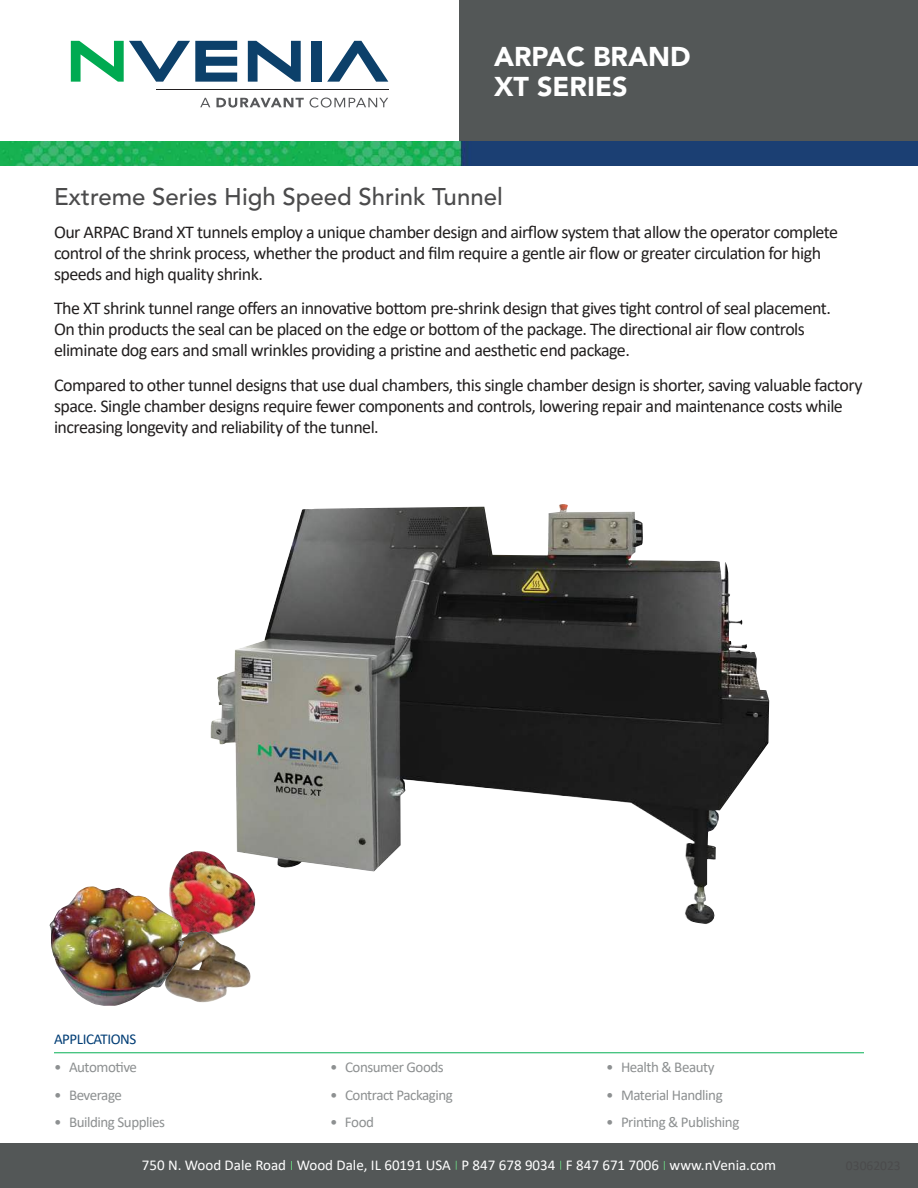
<style>
.page{position:relative;width:918px;height:1188px;background:#fff}
.page>*{position:absolute;margin:0;border:0;box-sizing:border-box;transform-origin:0 0}
.t1{font:900 27px/30px "Avenir LT Pro";color:#fff}
.t2{font:500 24px "Avenir LT Pro";color:#4b4b4c}
.t3{font:18px/21px "Calibri";letter-spacing:-.03em;color:#221f1f}
.t4{font:15px "Calibri";letter-spacing:-.03em;color:#8d9091}
.t5{font:15px "Calibri";color:#fff}
.t6{font:15px "Calibri";letter-spacing:-.03em;color:#003d75}
</style>
<div class="page">
<div style="left:460px;top:0;width:458px;height:153px;background:#535757"></div>
<img style="left:0;top:141px;width:918px;height:24px">
<svg style="left:200px;top:98px;width:10px;height:9px"></svg>
<svg style="left:216px;top:98px;width:88px;height:10px"></svg>
<svg style="left:310px;top:98px;width:78px;height:10px"></svg>
<hr style="left:156px;top:89px;width:232px;height:1px;background:#231f20">
<svg style="left:248px;top:41px;width:53px;height:41px"></svg>
<div style="left:311px;top:41px;width:11px;height:41px;background:#0c406a"></div>
<svg style="left:327px;top:41px;width:61px;height:41px"></svg>
<svg style="left:71px;top:41px;width:166px;height:41px"></svg>
<div style="left:0;top:1143px;width:918px;height:45px;background:#535757"></div>
<hr style="left:54px;top:1052px;width:810px;height:1px;background:#06b054">
<img style="left:210px;top:505px;width:559px;height:419px">
<img style="left:169px;top:851px;width:86px;height:80px">
<img style="left:184px;top:931px;width:67px;height:72px">
<img style="left:49px;top:886px;width:135px;height:120px">
<h1 class="t1" style="left:494px;top:41px;width:198px">ARPAC BRAND<br>XT SERIES</h1>
<h2 class="t2" style="left:54px;top:187px;width:450px">Extreme Series High Speed Shrink Tunnel</h2>
<p class="t3" style="left:54px;top:221px;width:786px">Our ARPAC Brand XT tunnels employ a unique chamber design and air昀氀ow system that allow the operator complete control of the shrink process, whether the product and 昀椀lm require a gentle air 昀氀ow or greater circula琀椀on for high speeds and high quality shrink.</p>
<p class="t3" style="left:54px;top:297px;width:778px">The XT shrink tunnel range o昀昀ers an innova琀椀ve bo琀琀om pre-shrink design that gives 琀椀ght control of seal placement.<br>On thin products the seal can be placed on the edge or bo琀琀om of the package. The direc琀椀onal air 昀氀ow controls eliminate dog ears and small wrinkles providing a pris琀椀ne and aesthe琀椀c end package.</p>
<p class="t3" style="left:54px;top:374px;width:810px">Compared to other tunnel designs that use dual chambers, this single chamber design is shorter, saving valuable factory space. Single chamber designs require fewer components and controls, lowering repair and maintenance costs while increasing longevity and reliability of the tunnel.</p>
<p class="t6" style="left:54px;top:1030px;width:84px">APPLICATIONS</p>
<p class="t4" style="left:54px;top:1058px;width:85px">• Automo琀椀ve</p>
<p class="t4" style="left:54px;top:1086px;width:70px">• Beverage</p>
<p class="t4" style="left:54px;top:1114px;width:113px">• Building Supplies</p>
<p class="t4" style="left:330px;top:1058px;width:115px">• Consumer Goods</p>
<p class="t4" style="left:330px;top:1086px;width:125px">• Contract Packaging</p>
<p class="t4" style="left:330px;top:1114px;width:46px">• Food</p>
<p class="t4" style="left:606px;top:1058px;width:110px">• Health &amp; Beauty</p>
<p class="t4" style="left:606px;top:1086px;width:118px">• Material Handling</p>
<p class="t4" style="left:606px;top:1114px;width:135px">• Prin琀椀ng &amp; Publishing</p>
<p class="t5" style="left:142px;top:1160px;width:636px">750 N. Wood Dale Road Wood Dale, IL 60191 USA P 847 678 9034 F 847 671 7006 www.nVenia.com</p>
</div>
